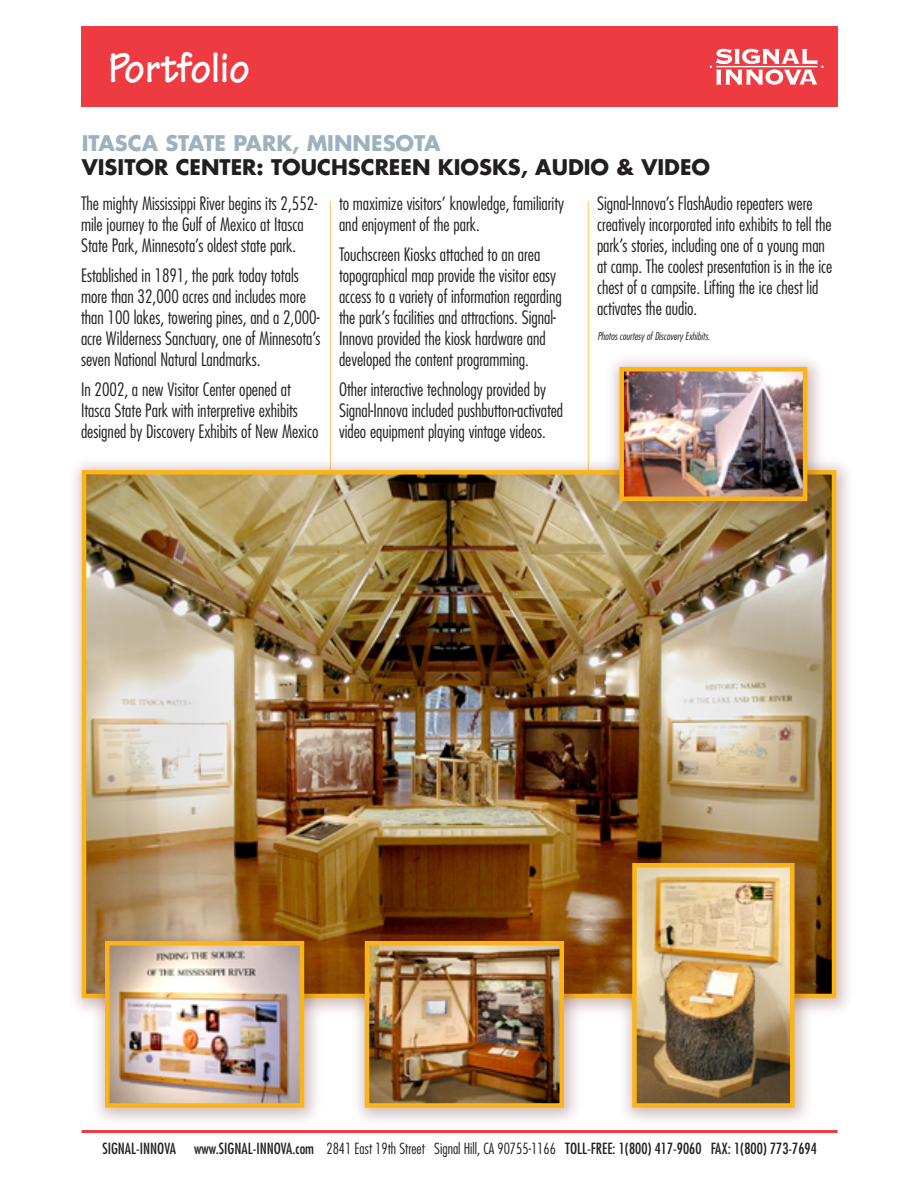
<style>
.page{position:relative;width:918px;height:1188px;background:#fff}
.page>*{position:absolute;margin:0;border:0;box-sizing:border-box;transform-origin:0 0}
.t1{font:700 45px "Tekton";color:#fff;scale:.9 1}
.t2{font:700 21px "Futura";color:#231f20}
.t3{font:700 21px "Futura";color:#9db2be}
.t4{font:300 condensed 18px/21px "Futura";color:#231f20}
.t5{font:condensed 15px "Futura";color:#231f20}
.t6{font:italic 300 condensed 10.5px "Futura";color:#231f20}
.s1{font-weight:300}
</style>
<div class="page">
<hr style="left:82px;top:1130px;width:756px;height:3px;background:#ee3a41">
<div style="left:82px;top:26px;width:756px;height:81px;background:#ee3a41"></div>
<svg style="left:710px;top:49px;width:114px;height:36px"></svg>
<hr style="left:330px;top:201px;width:1px;height:286px;background:#fec65a">
<hr style="left:588px;top:202px;width:1px;height:285px;background:#fec65a">
<div style="left:66px;top:455px;width:791px;height:563px;background:#66201c;opacity:.3"></div>
<img style="left:87px;top:475px;width:744px;height:518px">
<div style="left:82px;top:470px;width:754px;height:528px;border:4px solid #fbb416"></div>
<div style="left:604px;top:351px;width:225px;height:171px;background:#66201c;opacity:.3"></div>
<img style="left:624px;top:372px;width:178px;height:124px">
<div style="left:619px;top:367px;width:188px;height:134px;border:4px solid #fbb416"></div>
<div style="left:349px;top:925px;width:236px;height:204px;background:#66201c;opacity:.3"></div>
<img style="left:370px;top:946px;width:189px;height:157px">
<div style="left:365px;top:941px;width:199px;height:167px;border:4px solid #fbb416"></div>
<div style="left:617px;top:847px;width:198px;height:281px;background:#66201c;opacity:.3"></div>
<img style="left:637px;top:868px;width:153px;height:235px">
<div style="left:632px;top:863px;width:163px;height:245px;border:4px solid #fbb416"></div>
<div style="left:89px;top:925px;width:236px;height:204px;background:#66201c;opacity:.3"></div>
<img style="left:110px;top:946px;width:189px;height:157px">
<div style="left:105px;top:941px;width:199px;height:167px;border:4px solid #fbb416"></div>
<h1 class="t1" style="left:108px;top:39px;width:159px">Portfolio</h1>
<p class="t3" style="left:82px;top:129px;width:360px">ITASCA STATE PARK, MINNESOTA</p>
<p class="t2" style="left:82px;top:153px;width:630px">VISITOR CENTER: TOUCHSCREEN KIOSKS, AUDIO &amp; VIDEO</p>
<p class="t4" style="left:81px;top:193px;width:238px">The mighty Mississippi River begins its 2,552- mile journey to the Gulf of Mexico at Itasca<br>State Park, Minnesota’s oldest state park.</p>
<p class="t4" style="left:81px;top:265px;width:241px">Established in 1891, the park today totals more than 32,000 acres and includes more than 100 lakes, towering pines, and a 2,000- acre Wilderness Sanctuary, one of Minnesota’s seven National Natural Landmarks.</p>
<p class="t4" style="left:81px;top:379px;width:239px">In 2002, a new Visitor Center opened at<br>Itasca State Park with interpretive exhibits designed by Discovery Exhibits of New Mexico</p>
<p class="t4" style="left:339px;top:193px;width:227px">to maximize visitors’ knowledge, familiarity and enjoyment of the park.</p>
<p class="t4" style="left:339px;top:244px;width:224px">Touchscreen Kiosks attached to an area topographical map provide the visitor easy access to a variety of information regarding the park’s facilities and attractions. Signal-Innova provided the kiosk hardware and developed the content programming.</p>
<p class="t4" style="left:339px;top:379px;width:226px">Other interactive technology provided by<br>Signal-Innova included pushbutton-activated video equipment playing vintage videos.</p>
<p class="t4" style="left:597px;top:193px;width:237px">Signal-Innova’s FlashAudio repeaters were creatively incorporated into exhibits to tell the park’s stories, including one of a young man at camp. The coolest presentation is in the ice chest of a campsite. Lifting the ice chest lid activates the audio.</p>
<p class="t6" style="left:597px;top:330px;width:114px">Photos courtesy of Discovery Exhibits.</p>
<p class="t5" style="left:102px;top:1139px;width:716px">SIGNAL-INNOVA www.SIGNAL-INNOVA.com <span class="s1">2841 East 19th Street Signal Hill, CA 90755-1166</span> TOLL-FREE: 1(800) 417-9060 FAX: 1(800) 773-7694</p>
</div>
